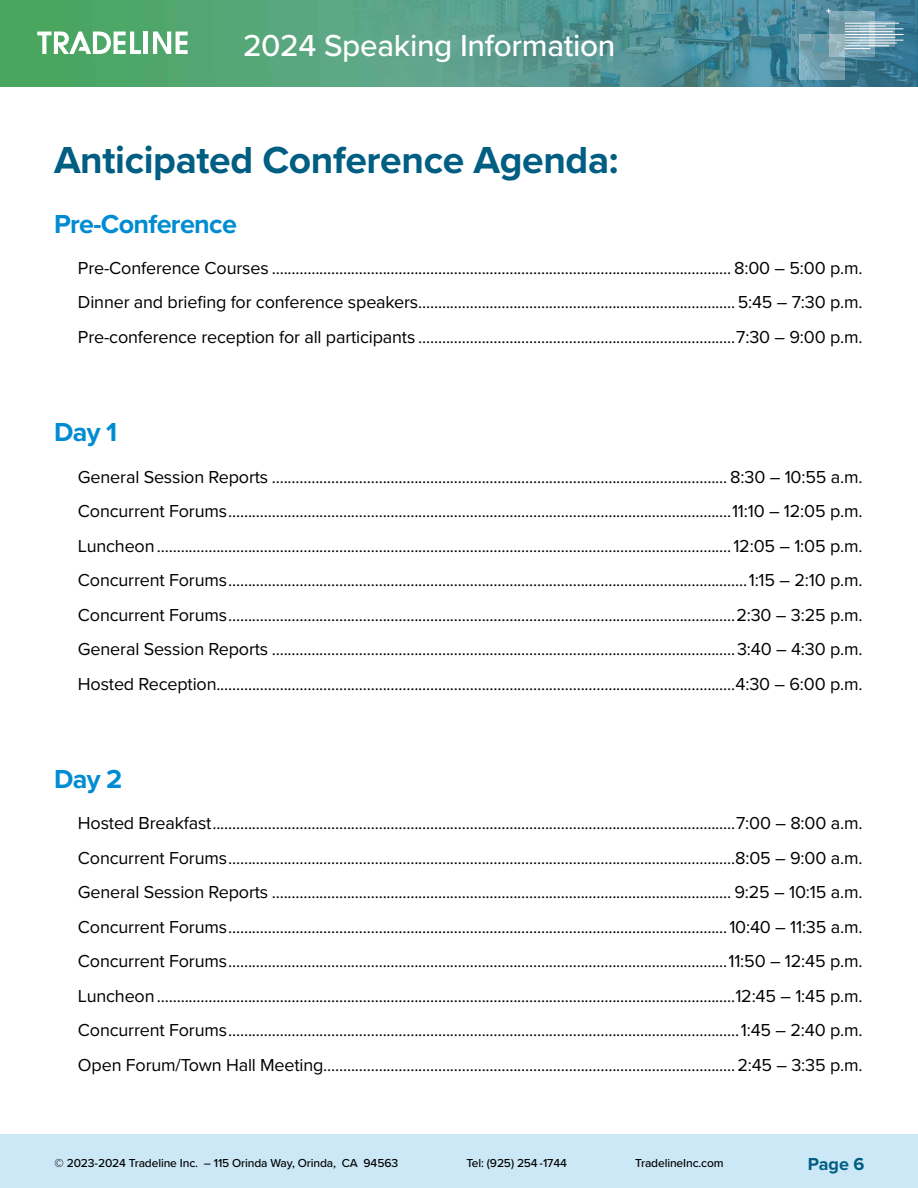
<style>
.page{position:relative;width:918px;height:1188px;background:#fff}
.page>*{position:absolute;margin:0;border:0;box-sizing:border-box;transform-origin:0 0}
.t1{font:700 39px "Proxima Nova";letter-spacing:-.01em;color:#005e82}
.t2{font:500 31.5px "Proxima Nova";letter-spacing:-.01em;color:#fff}
.t3{font:700 27px "Proxima Nova";letter-spacing:-.025em;color:#008cd1}
.t4{font:18px/34.5px "Proxima Nova";letter-spacing:-.01em;color:#000;text-align:justify}
.t5{font:700 18px "Proxima Nova";color:#005e82}
.t6{font:500 12px "Proxima Nova";letter-spacing:-.01em;color:#000}
</style>
<div class="page">
<img style="left:0;top:0;width:918px;height:86px">
<hr style="left:143px;top:32px;width:4px;height:22px;background:#fff">
<svg style="left:153px;top:32px;width:35px;height:22px"></svg>
<svg style="left:37px;top:32px;width:104px;height:22px"></svg>
<div style="left:0;top:1135px;width:918px;height:53px;background:#cce8f6"></div>
<hr style="left:845px;top:43px;width:52px;height:1px;background:#fff">
<hr style="left:845px;top:40px;width:58px;height:1px;background:#fff">
<hr style="left:845px;top:34px;width:58px;height:1px;background:#fff">
<hr style="left:845px;top:28px;width:58px;height:1px;background:#fff">
<hr style="left:845px;top:23px;width:54px;height:1px;background:#fff">
<svg style="left:829px;top:11px;width:45px;height:45px;background:#8eb1be"></svg>
<svg style="left:799px;top:34px;width:46px;height:46px;background:#79a4b3"></svg>
<svg style="left:870px;top:22px;width:25px;height:25px"></svg>
<svg style="left:826px;top:9px;width:5px;height:4px"></svg>
<h2 class="t2" style="left:243px;top:22px;width:374px">2024 Speaking Information</h2>
<h1 class="t1" style="left:54px;top:131px;width:566px">Anticipated Conference Agenda:</h1>
<h3 class="t3" style="left:54px;top:203px;width:184px">Pre-Conference</h3>
<p class="t4" style="left:78px;top:250px;width:786px">Pre-Conference Courses .................................................................................................................... 8:00 – 5:00 p.m.<br>Dinner and briefing for conference speakers................................................................................5:45 – 7:30 p.m.<br>Pre-conference reception for all participants ................................................................................7:30 – 9:00 p.m.</p>
<h3 class="t3" style="left:54px;top:412px;width:65px">Day 1</h3>
<p class="t4" style="left:78px;top:459px;width:786px">General Session Reports ................................................................................................................... 8:30 – 10:55 a.m.<br>Concurrent Forums...............................................................................................................................11:10 – 12:05 p.m.<br>Luncheon.................................................................................................................................................12:05 – 1:05 p.m.<br>Concurrent Forums...................................................................................................................................1:15 – 2:10 p.m.<br>Concurrent Forums................................................................................................................................2:30 – 3:25 p.m.<br>General Session Reports .....................................................................................................................3:40 – 4:30 p.m.<br>Hosted Reception...................................................................................................................................4:30 – 6:00 p.m.</p>
<h3 class="t3" style="left:54px;top:759px;width:70px">Day 2</h3>
<p class="t4" style="left:78px;top:805px;width:786px">Hosted Breakfast....................................................................................................................................7:00 – 8:00 a.m.<br>Concurrent Forums................................................................................................................................8:05 – 9:00 a.m.<br>General Session Reports .................................................................................................................... 9:25 – 10:15 a.m.<br>Concurrent Forums..............................................................................................................................10:40 – 11:35 a.m.<br>Concurrent Forums..............................................................................................................................11:50 – 12:45 p.m.<br>Luncheon..................................................................................................................................................12:45 – 1:45 p.m.<br>Concurrent Forums.................................................................................................................................1:45 – 2:40 p.m.<br>Open Forum/Town Hall Meeting........................................................................................................2:45 – 3:35 p.m.</p>
<p class="t6" style="left:55px;top:1154px;width:345px">© 2023-2024 Tradeline Inc. – 115 Orinda Way, Orinda, CA 94563</p>
<p class="t6" style="left:467px;top:1154px;width:102px">Tel: (925) 254 -1744</p>
<p class="t6" style="left:635px;top:1154px;width:90px">TradelineInc.com</p>
<p class="t5" style="left:808px;top:1150px;width:58px">Page 6</p>
</div>
